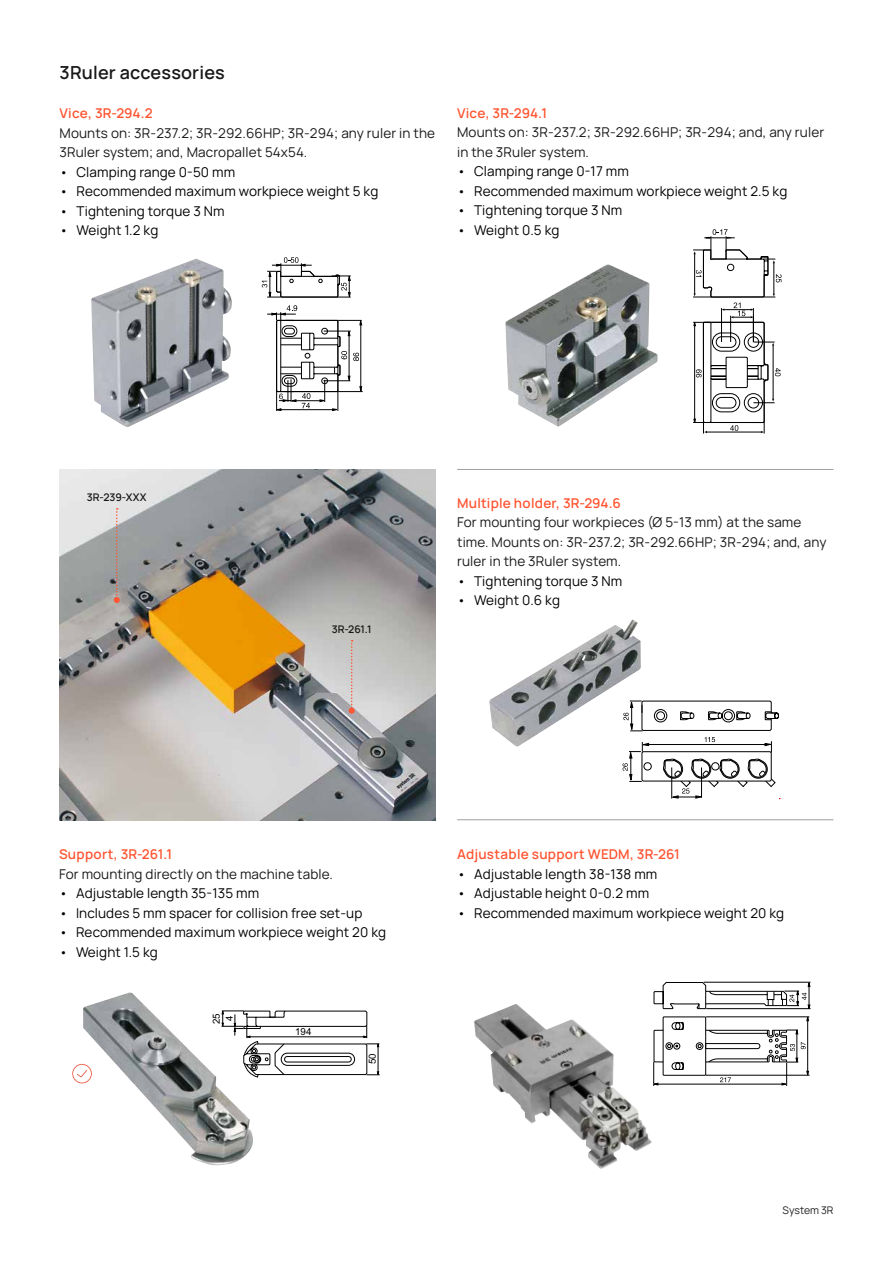
<style>
.page{position:relative;width:893px;height:1263px;background:#fff}
.page>*{position:absolute;margin:0;border:0;box-sizing:border-box;transform-origin:0 0}
.t1{font:600 18px "Manrope";letter-spacing:.01em;color:#191919}
.t2{font:13.5px "Manrope";letter-spacing:.01em;color:#000}
.t3{font:13.5px/19.5px "Manrope";letter-spacing:.01em;color:#191919}
.t4{font:600 13.5px "Manrope";letter-spacing:.02em;color:#ff5532}
.t5{font:600 10.5px "Manrope";color:#191919}
.t6{font:10.5px "Manrope";letter-spacing:-.005em;color:#231f20}
.t7{font:9.75px "Arial";color:#000}
</style>
<div class="page">
<img style="left:91px;top:259px;width:141px;height:168px">
<img style="left:489px;top:619px;width:152px;height:128px">
<img style="left:505px;top:264px;width:152px;height:162px">
<svg style="left:623px;top:699px;width:157px;height:100px"></svg>
<img style="left:83px;top:992px;width:170px;height:173px">
<svg style="left:221px;top:1011px;width:159px;height:66px"></svg>
<img style="left:60px;top:469px;width:376px;height:351px">
<svg style="left:693px;top:229px;width:88px;height:205px"></svg>
<svg style="left:262px;top:257px;width:101px;height:154px"></svg>
<img style="left:474px;top:1004px;width:178px;height:165px">
<svg style="left:653px;top:981px;width:158px;height:105px"></svg>
<hr style="left:457px;top:819px;width:376px;height:1px;background:#a0a0a0">
<hr style="left:457px;top:469px;width:376px;height:1px;background:#a0a0a0">
<svg style="left:114px;top:508px;width:6px;height:95px"></svg>
<svg style="left:349px;top:640px;width:6px;height:74px"></svg>
<svg style="left:72px;top:1064px;width:20px;height:19px"></svg>
<h1 class="t1" style="left:60px;top:58px;width:167px">3Ruler accessories</h1>
<p class="t4" style="left:60px;top:102px;width:95px">Vice, 3R-294.2</p>
<p class="t3" style="left:60px;top:122px;width:377px">Mounts on: 3R-237.2; 3R-292.66HP; 3R-294; any ruler in the<br>3Ruler system; and, Macropallet 54x54.</p>
<p class="t2" style="left:60px;top:161px;width:177px">• Clamping range 0-50 mm</p>
<p class="t2" style="left:60px;top:181px;width:320px">• Recommended maximum workpiece weight 5 kg</p>
<p class="t2" style="left:60px;top:200px;width:167px">• Tightening torque 3 Nm</p>
<p class="t2" style="left:60px;top:220px;width:100px">• Weight 1.2 kg</p>
<p class="t4" style="left:457px;top:102px;width:91px">Vice, 3R-294.1</p>
<p class="t3" style="left:457px;top:122px;width:369px">Mounts on: 3R-237.2; 3R-292.66HP; 3R-294; and, any ruler in the 3Ruler system.</p>
<p class="t2" style="left:457px;top:161px;width:173px">• Clamping range 0-17 mm</p>
<p class="t2" style="left:457px;top:181px;width:332px">• Recommended maximum workpiece weight 2.5 kg</p>
<p class="t2" style="left:457px;top:200px;width:167px">• Tightening torque 3 Nm</p>
<p class="t2" style="left:457px;top:220px;width:104px">• Weight 0.5 kg</p>
<p class="t5" style="left:87px;top:488px;width:61px">3R-239-XXX</p>
<p class="t5" style="left:332px;top:620px;width:42px">3R-261.1</p>
<p class="t4" style="left:457px;top:492px;width:165px">Multiple holder, 3R-294.6</p>
<p class="t3" style="left:457px;top:512px;width:371px">For mounting four workpieces (Ø 5-13 mm) at the same time. Mounts on: 3R-237.2; 3R-292.66HP; 3R-294; and, any ruler in the 3Ruler system.</p>
<p class="t2" style="left:457px;top:571px;width:167px">• Tightening torque 3 Nm</p>
<p class="t2" style="left:457px;top:590px;width:104px">• Weight 0.6 kg</p>
<p class="t4" style="left:59px;top:843px;width:115px">Support, 3R-261.1</p>
<p class="t3" style="left:59px;top:863px;width:275px">For mounting directly on the machine table.</p>
<p class="t2" style="left:59px;top:883px;width:202px">• Adjustable length 35-135 mm</p>
<p class="t2" style="left:59px;top:902px;width:305px">• Includes 5 mm spacer for collision free set-up</p>
<p class="t2" style="left:59px;top:922px;width:329px">• Recommended maximum workpiece weight 20 kg</p>
<p class="t2" style="left:59px;top:941px;width:100px">• Weight 1.5 kg</p>
<p class="t7" style="left:210px;top:1024px;width:12px;rotate:-90deg">25</p>
<p class="t7" style="left:223px;top:1021px;width:7px;rotate:-90deg">4</p>
<p class="t7" style="left:295px;top:1025px;width:18px">194</p>
<p class="t7" style="left:366px;top:1064px;width:12px;rotate:-90deg">50</p>
<p class="t4" style="left:457px;top:843px;width:224px">Adjustable support WEDM, 3R-261</p>
<p class="t2" style="left:457px;top:863px;width:202px">• Adjustable length 38-138 mm</p>
<p class="t2" style="left:457px;top:883px;width:194px">• Adjustable height 0-0.2 mm</p>
<p class="t2" style="left:457px;top:902px;width:329px">• Recommended maximum workpiece weight 20 kg</p>
<p class="t6" style="left:783px;top:1202px;width:52px">System 3R</p>
</div>
